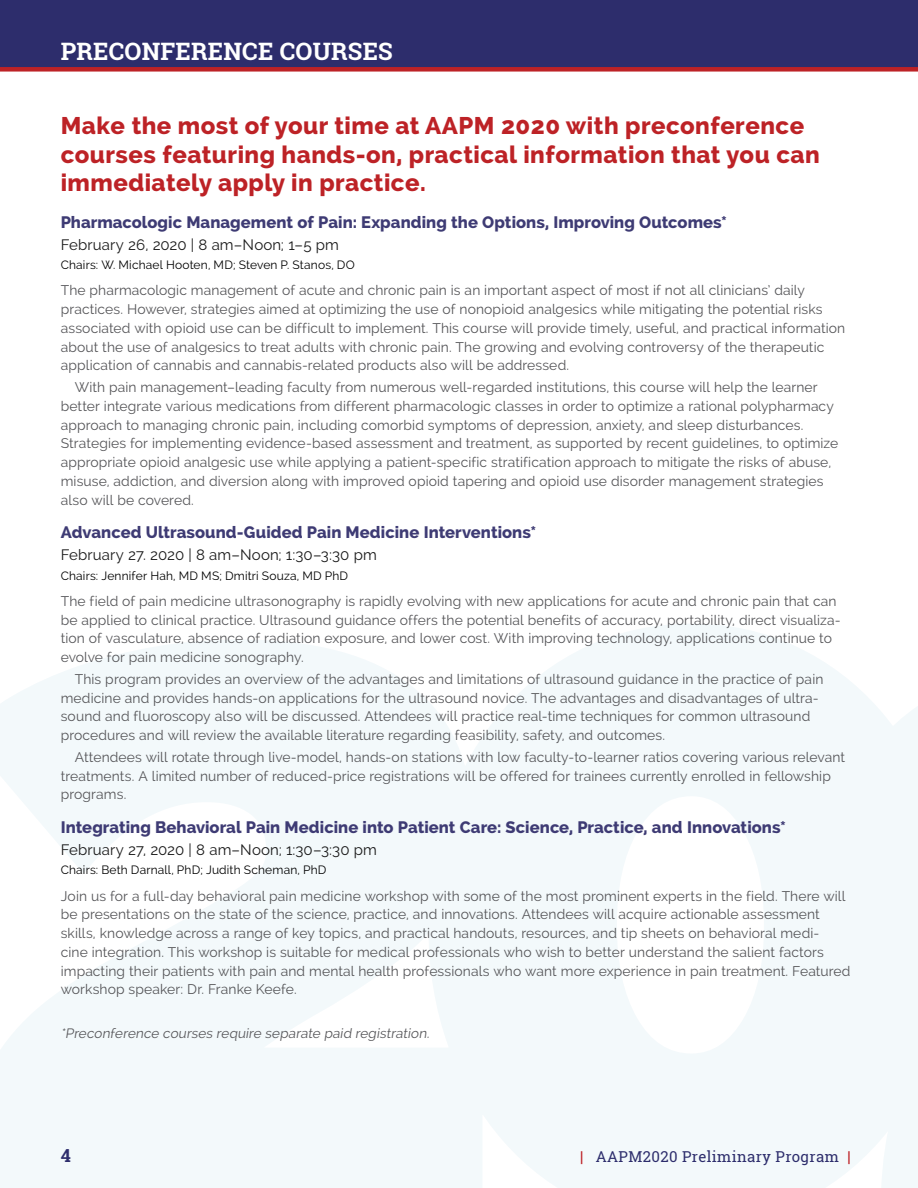
<style>
.page{position:relative;width:918px;height:1188px;background:#fff}
.page>*{position:absolute;margin:0;border:0;box-sizing:border-box;transform-origin:0 0}
.t1{font:800 24px/28.5px "Raleway";letter-spacing:.02em;color:#bd2226}
.t2{font:700 24px "Roboto Slab";letter-spacing:.01em;color:#fff}
.t3{font:700 18px "Roboto Slab";color:#2d2d6c}
.t4{font:800 16.5px "Raleway";letter-spacing:.005em;color:#3e3b74}
.t5{font:15px "Raleway";letter-spacing:.01em;color:#1a1a1a}
.t6{font:15px "Roboto Slab";letter-spacing:.025em;color:#2d2d6c}
.t7{font:13.8px/18.8px "Raleway";letter-spacing:.01em;color:#565659}
.t8{font:italic 13.5px "Raleway";color:#565659}
.t9{font:12px "Raleway";letter-spacing:.015em;color:#000}
.s1{font-weight:700;color:#bd2226}
</style>
<div class="page">
<div style="left:0;top:0;width:918px;height:69px;background:#2d2d6c"></div>
<div style="left:0;top:67px;width:918px;height:5px;background:#bd2226"></div>
<svg style="left:0;top:624px;width:918px;height:564px;fill:#f3f9fb"></svg>
<h1 class="t2" style="left:61px;top:35px;width:51px">PRECON</h1>
<h1 class="t2" style="left:161px;top:35px;width:65px">FERENCE</h1>
<h1 class="t2" style="left:280px;top:35px;width:84px">COURSES</h1>
<h1 class="t1" style="left:61px;top:112px;width:761px">Make the most of your time at AAPM 2020 with preconference courses featuring hands-on, practical information that you can immediately apply in practice.</h1>
<p class="t4" style="left:61px;top:213px;width:668px">Pharmacologic Management of Pain: Expanding the Options, Improving Outcomes*</p>
<p class="t5" style="left:61px;top:236px;width:280px">February 26, 2020 | 8 am–Noon; 1–5 pm</p>
<p class="t9" style="left:61px;top:258px;width:296px">Chairs: W. Michael Hooten, MD; Steven P. Stanos, DO</p>
<p class="t7" style="left:61px;top:281px;width:786px">The pharmacologic management of acute and chronic pain is an important aspect of most if not all clinicians’ daily practices. However, strategies aimed at optimizing the use of nonopioid analgesics while mitigating the potential risks associated with opioid use can be difficult to implement. This course will provide timely, useful, and practical information about the use of analgesics to treat adults with chronic pain. The growing and evolving controversy of the therapeutic application of cannabis and cannabis-related products also will be addressed.</p>
<p class="t7" style="left:61px;top:378px;width:779px;text-indent:14px">With pain management–leading faculty from numerous well-regarded institutions, this course will help the learner better integrate various medications from different pharmacologic classes in order to optimize a rational polypharmacy approach to managing chronic pain, including comorbid symptoms of depression, anxiety, and sleep disturbances.<br>Strategies for implementing evidence-based assessment and treatment, as supported by recent guidelines, to optimize appropriate opioid analgesic use while applying a patient-specific stratification approach to mitigate the risks of abuse, misuse, addiction, and diversion along with improved opioid tapering and opioid use disorder management strategies also will be covered.</p>
<p class="t4" style="left:61px;top:523px;width:477px">Advanced Ultrasound-Guided Pain Medicine Interventions*</p>
<p class="t5" style="left:61px;top:546px;width:318px">February 27. 2020 | 8 am–Noon; 1:30–3:30 pm</p>
<p class="t9" style="left:61px;top:568px;width:289px">Chairs: Jennifer Hah, MD MS; Dmitri Souza, MD PhD</p>
<p class="t7" style="left:61px;top:592px;width:781px">The field of pain medicine ultrasonography is rapidly evolving with new applications for acute and chronic pain that can be applied to clinical practice. Ultrasound guidance offers the potential benefits of accuracy, portability, direct visualiza&shy;tion of vasculature, absence of radiation exposure, and lower cost. With improving technology, applications continue to evolve for pain medicine sonography.</p>
<p class="t7" style="left:61px;top:670px;width:764px;text-indent:14px">This program provides an overview of the advantages and limitations of ultrasound guidance in the practice of pain medicine and provides hands-on applications for the ultrasound novice. The advantages and disadvantages of ultra&shy;sound and fluoroscopy also will be discussed. Attendees will practice real-time techniques for common ultrasound procedures and will review the available literature regarding feasibility, safety, and outcomes.</p>
<p class="t7" style="left:61px;top:748px;width:786px;text-indent:14px">Attendees will rotate through live-model, hands-on stations with low faculty-to-learner ratios covering various relevant treatments. A limited number of reduced-price registrations will be offered for trainees currently enrolled in fellowship programs.</p>
<p class="t4" style="left:61px;top:818px;width:727px">Integrating Behavioral Pain Medicine into Patient Care: Science, Practice, and Innovations*</p>
<p class="t5" style="left:61px;top:841px;width:318px">February 27, 2020 | 8 am–Noon; 1:30–3:30 pm</p>
<p class="t9" style="left:61px;top:863px;width:267px">Chairs: Beth Darnall, PhD; Judith Scheman, PhD</p>
<p class="t7" style="left:61px;top:886px;width:791px">Join us for a full-day behavioral pain medicine workshop with some of the most prominent experts in the field. There will be presentations on the state of the science, practice, and innovations. Attendees will acquire actionable assessment skills, knowledge across a range of key topics, and practical handouts, resources, and tip sheets on behavioral medi-<br>cine integration. This workshop is suitable for medical professionals who wish to better understand the salient factors impacting their patients with pain and mental health professionals who want more experience in pain treatment. Featured workshop speaker: Dr. Franke Keefe.</p>
<p class="t8" style="left:61px;top:1025px;width:373px">*Preconference courses require separate paid registration.</p>
<h2 class="t3" style="left:61px;top:1143px;width:12px">4</h2>
<p class="t6" style="left:580px;top:1146px;width:272px"><span class="s1">|</span> AAPM2020 Preliminary Program <span class="s1">|</span></p>
</div>
